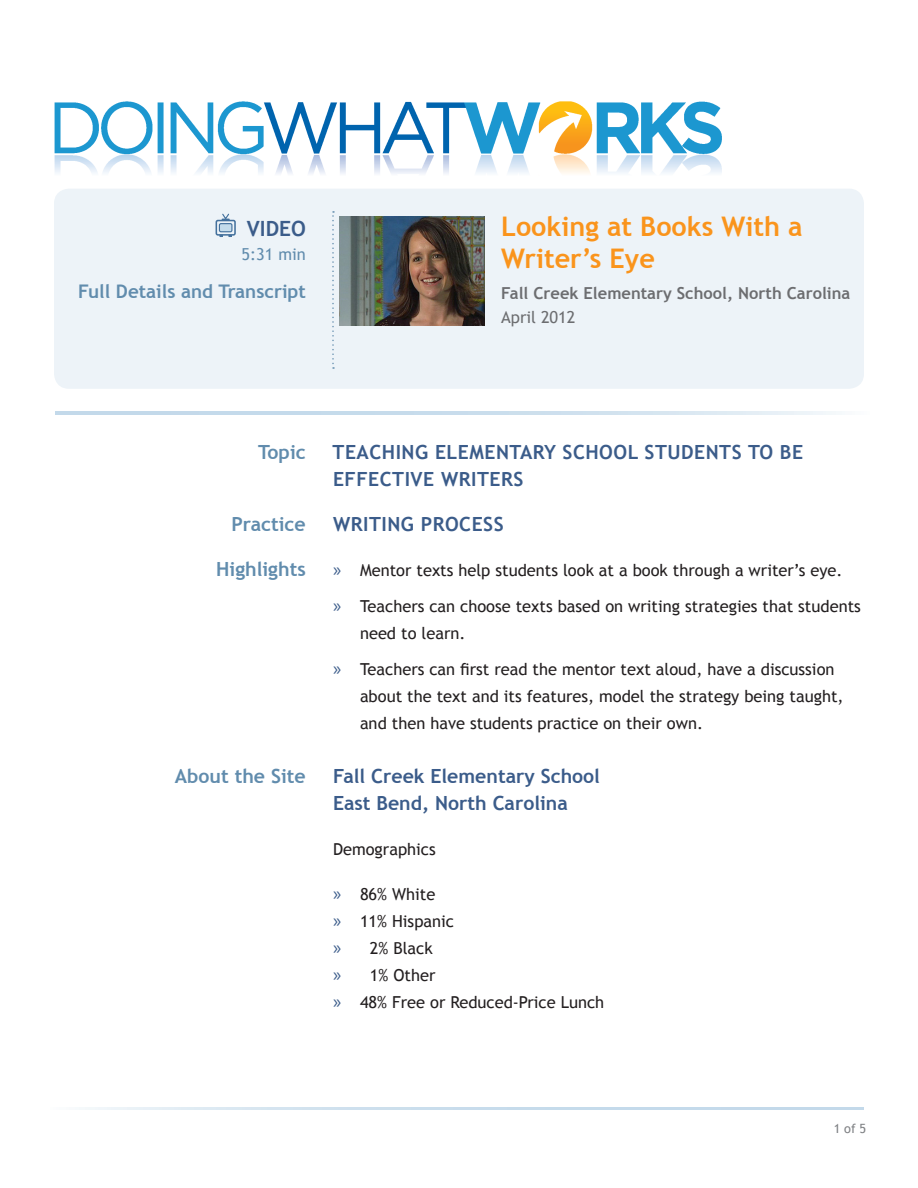
<style>
.page{position:relative;width:918px;height:1188px;background:#fff}
.page>*{position:absolute;margin:0;border:0;box-sizing:border-box;transform-origin:0 0}
.Doc_Title{font:700 27px/32.4px "Trebuchet MS";color:#fa941c}
.Media_Type{font:700 21px "Trebuchet MS";color:#3b5c8a}
.Topic{font:700 19.5px/27px "Trebuchet MS";letter-spacing:.025em;color:#3b5c8a}
.Body_Headings{font:700 19.5px/27px "Trebuchet MS";color:#3b5c8a}
.t1{font:700 19.5px "Trebuchet MS";color:#618cad}
.Full_Details_and_Tra{font:700 18.75px "Trebuchet MS";color:#618cad}
.Body_Text_1{font:16.5px/27px "Trebuchet MS";color:#231f20}
.Site_Credit{font:700 16.5px/24px "Trebuchet MS";color:#6c6d70}
.Duration{font:16.5px "Trebuchet MS";color:#618cad}
.t2{font:12.75px "Trebuchet MS";color:#808285}
.s1{font-weight:400}
.s2{font-family:"Myriad Pro";font-size:19.5px;color:#3b5c8a}
</style>
<div class="page">
<img style="left:54px;top:101px;width:668px;height:91px">
<svg style="left:85px;top:1107px;width:779px;height:3px;background:#cee0ed"></svg>
<svg style="left:56px;top:412px;width:780px;height:3px;background:#cee0ed"></svg>
<div style="left:54px;top:189px;width:810px;height:200px;background:#edf3f8;border-radius:15px"></div>
<svg style="left:332px;top:211px;width:2px;height:158px"></svg>
<div style="left:216px;top:220px;width:20px;height:16px;border:2px solid #44719d;border-radius:2px"></div>
<div style="left:219px;top:224px;width:13px;height:8px;background:#c3dbeb;border-radius:2px"></div>
<div style="left:219px;top:223px;width:14px;height:9px;border:1px solid #44719d;border-radius:2px"></div>
<svg style="left:221px;top:214px;width:9px;height:7px"></svg>
<svg style="left:219px;top:235px;width:13px;height:2px"></svg>
<img style="left:339px;top:216px;width:146px;height:109px">
<p class="Media_Type" style="left:247px;top:216px;width:61px">VIDEO</p>
<p class="Duration" style="left:242px;top:245px;width:66px">5:31 min</p>
<p class="Full_Details_and_Tra" style="left:78px;top:280px;width:229px">Full Details and Transcript</p>
<p class="Doc_Title" style="left:501px;top:210px;width:303px">Looking at Books With a<br>Writer’s Eye</p>
<p class="Site_Credit" style="left:501px;top:281px;width:351px">Fall Creek Elementary School, North Carolina<br><span class="s1">April 2012</span></p>
<p class="t1" style="left:258px;top:440px;width:49px">Topic</p>
<p class="t1" style="left:232px;top:512px;width:76px">Practice</p>
<p class="t1" style="left:216px;top:557px;width:91px">Highlights</p>
<p class="t1" style="left:175px;top:764px;width:132px">About the Site</p>
<p class="Topic" style="left:333px;top:439px;width:472px">TEACHING ELEMENTARY SCHOOL STUDENTS TO BE<br>EFFECTIVE WRITERS</p>
<p class="Topic" style="left:333px;top:511px;width:172px">WRITING PROCESS</p>
<p class="Body_Text_1" style="left:333px;top:557px;width:511px"><span class="s2">»</span> Mentor texts help students look at a book through a writer’s eye.</p>
<p class="Body_Text_1" style="left:360px;top:593px;width:502px;text-indent:-27px"><span class="s2">»</span> Teachers can choose texts based on writing strategies that students need to learn.</p>
<p class="Body_Text_1" style="left:360px;top:656px;width:485px;text-indent:-27px"><span class="s2">»</span> Teachers can first read the mentor text aloud, have a discussion about the text and its features, model the strategy being taught, and then have students practice on their own.</p>
<p class="Body_Headings" style="left:333px;top:763px;width:269px">Fall Creek Elementary School<br>East Bend, North Carolina</p>
<p class="Body_Text_1" style="left:333px;top:836px;width:104px">Demographics</p>
<p class="Body_Text_1" style="left:333px;top:881px;width:104px"><span class="s2">»</span> 86% White</p>
<p class="Body_Text_1" style="left:333px;top:908px;width:123px"><span class="s2">»</span> 11% Hispanic</p>
<p class="Body_Text_1" style="left:333px;top:935px;width:101px"><span class="s2">»</span> 2% Black</p>
<p class="Body_Text_1" style="left:333px;top:962px;width:104px"><span class="s2">»</span> 1% Other</p>
<p class="Body_Text_1" style="left:333px;top:989px;width:273px"><span class="s2">»</span> 48% Free or Reduced-Price Lunch</p>
<p class="t2" style="left:834px;top:1121px;width:34px">1 of 5</p>
</div>
